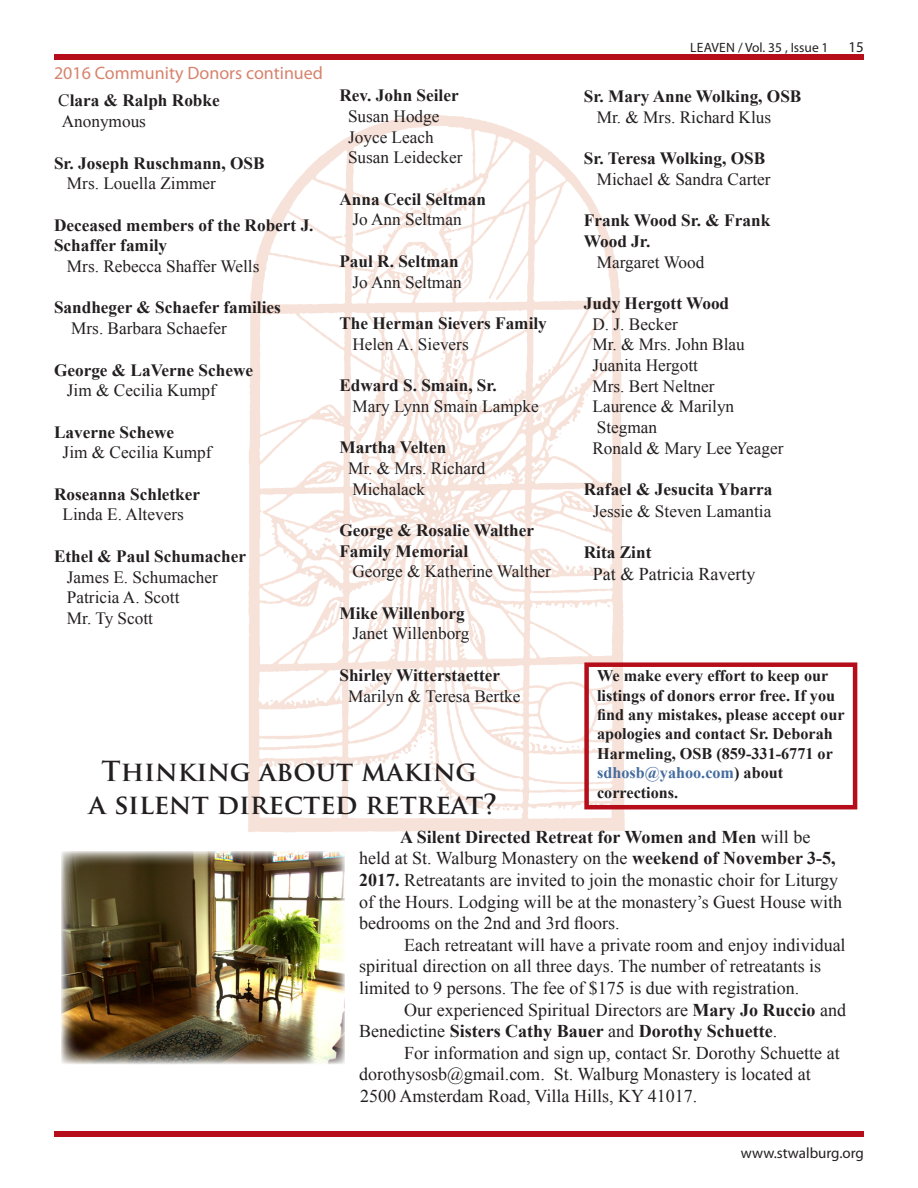
<style>
.page{position:relative;width:918px;height:1188px;background:#fff}
.page>*{position:absolute;margin:0;border:0;box-sizing:border-box;transform-origin:0 0}
.t1{font:700 27px/32.4px "Trajan Pro";color:#231f20;text-align:center}
.t2{font:18px/21.6px "Times New Roman";color:#231f20}
.t3{font:18px "Myriad Pro";color:#d7836d}
.t4{font:17.25px/20.7px "Times New Roman";color:#231f20}
.t5{font:700 17.25px/20.7px "Times New Roman";color:#231f20}
.t6{font:700 16.2px/19.5px "Times New Roman";color:#231f20}
.t7{font:15px "Myriad Pro";color:#231f20}
.t8{font:13.5px "Myriad Pro";color:#231f20}
.s1{font-weight:400}
.s2{color:#456c9f}
.s3{font-weight:700}
</style>
<div class="page">
<div style="left:54px;top:54px;width:810px;height:6px;background:#b50e1a"></div>
<div style="left:54px;top:1131px;width:810px;height:6px;background:#b50e1a"></div>
<img style="left:248px;top:115px;width:384px;height:717px">
<div style="left:584px;top:662px;width:273px;height:147px;border:4px solid #b50e1a"></div>
<img style="left:61px;top:851px;width:284px;height:213px">
<p class="t3" style="left:54px;top:62px;width:271px">2016 Community Donors continued</p>
<p class="t8" style="left:690px;top:39px;width:140px">Leaven / Vol. 35 , Issue 1</p>
<p class="t7" style="left:849px;top:37px;width:17px">15</p>
<p class="t5" style="left:339px;top:85px;width:121px">Rev. John Seiler</p>
<p class="t4" style="left:348px;top:106px;width:116px">Susan Hodge<br>Joyce Leach<br>Susan Leidecker</p>
<p class="t5" style="left:339px;top:188px;width:148px">Anna Cecil Seltman</p>
<p class="t4" style="left:352px;top:209px;width:111px">Jo Ann Seltman</p>
<p class="t5" style="left:339px;top:250px;width:121px">Paul R. Seltman</p>
<p class="t4" style="left:352px;top:271px;width:111px">Jo Ann Seltman</p>
<p class="t5" style="left:339px;top:312px;width:209px">The Herman Sievers Family</p>
<p class="t4" style="left:352px;top:333px;width:118px">Helen A. Sievers</p>
<p class="t5" style="left:339px;top:375px;width:159px">Edward S. Smain, Sr.</p>
<p class="t4" style="left:352px;top:395px;width:188px">Mary Lynn Smain Lampke</p>
<p class="t5" style="left:339px;top:437px;width:108px">Martha Velten</p>
<p class="t4" style="left:348px;top:457px;width:139px">Mr. &amp; Mrs. Richard<br>Michalack</p>
<p class="t5" style="left:339px;top:519px;width:196px">George &amp; Rosalie Walther<br>Family Memorial</p>
<p class="t4" style="left:352px;top:561px;width:200px">George &amp; Katherine Walther</p>
<p class="t5" style="left:339px;top:602px;width:127px">Mike Willenborg</p>
<p class="t4" style="left:352px;top:623px;width:119px">Janet Willenborg</p>
<p class="t5" style="left:339px;top:664px;width:162px">Shirley Witterstaetter</p>
<p class="t4" style="left:348px;top:685px;width:174px">Marilyn &amp; Teresa Bertke</p>
<p class="t5" style="left:584px;top:85px;width:219px">Sr. Mary Anne Wolking, OSB</p>
<p class="t4" style="left:597px;top:106px;width:176px">Mr. &amp; Mrs. Richard Klus</p>
<p class="t5" style="left:584px;top:148px;width:183px">Sr. Teresa Wolking, OSB</p>
<p class="t4" style="left:597px;top:168px;width:175px">Michael &amp; Sandra Carter</p>
<p class="t5" style="left:584px;top:210px;width:188px">Frank Wood Sr. &amp; Frank<br>Wood Jr.</p>
<p class="t4" style="left:597px;top:251px;width:109px">Margaret Wood</p>
<p class="t5" style="left:584px;top:292px;width:147px">Judy Hergott Wood</p>
<p class="t4" style="left:592px;top:313px;width:193px">D. J. Becker<br>Mr. &amp; Mrs. John Blau<br>Juanita Hergott<br>Mrs. Bert Neltner<br>Laurence &amp; Marilyn<br>Stegman<br>Ronald &amp; Mary Lee Yeager</p>
<p class="t5" style="left:584px;top:479px;width:190px">Rafael &amp; Jesucita Ybarra</p>
<p class="t4" style="left:593px;top:500px;width:180px">Jessie &amp; Steven Lamantia</p>
<p class="t5" style="left:584px;top:542px;width:69px">Rita Zint</p>
<p class="t2" style="left:593px;top:563px;width:164px">Pat &amp; Patricia Raverty</p>
<p class="t5" style="left:58px;top:90px;width:163px"><span class="s1">C</span>lara &amp; Ralph Robke<br><span class="s1">Anonymous</span></p>
<p class="t5" style="left:54px;top:152px;width:212px">Sr. Joseph Ruschmann, OSB</p>
<p class="t4" style="left:67px;top:173px;width:151px">Mrs. Louella Zimmer</p>
<p class="t5" style="left:54px;top:214px;width:261px">Deceased members of the Robert J.<br>Schaffer family</p>
<p class="t4" style="left:67px;top:256px;width:194px">Mrs. Rebecca Shaffer Wells</p>
<p class="t5" style="left:54px;top:297px;width:228px">Sandheger &amp; Schaefer families</p>
<p class="t4" style="left:71px;top:318px;width:157px">Mrs. Barbara Schaefer</p>
<p class="t5" style="left:54px;top:359px;width:201px">George &amp; LaVerne Schewe</p>
<p class="t4" style="left:67px;top:380px;width:151px">Jim &amp; Cecilia Kumpf</p>
<p class="t5" style="left:54px;top:421px;width:122px">Laverne Schewe</p>
<p class="t4" style="left:63px;top:442px;width:151px">Jim &amp; Cecilia Kumpf</p>
<p class="t5" style="left:54px;top:483px;width:148px">Roseanna Schletker</p>
<p class="t4" style="left:63px;top:504px;width:123px">Linda E. Altevers</p>
<p class="t5" style="left:54px;top:545px;width:194px">Ethel &amp; Paul Schumacher</p>
<p class="t4" style="left:67px;top:566px;width:152px">James E. Schumacher<br>Patricia A. Scott<br>Mr. Ty Scott</p>
<p class="t6" style="left:597px;top:666px;width:249px">We make every effort to keep our listings of donors error free. If you find any mistakes, please accept our apologies and contact Sr. Deborah<br>Harmeling, OSB (859-331-6771 or <span class="s2">sdhosb@yahoo.com</span>) about corrections.</p>
<h1 class="t1" style="left:89px;top:756px;width:410px">Thinking about making<br>a silent directed retreat?</h1>
<p class="t2" style="left:359px;top:826px;width:484px;text-indent:41px"><span class="s3">A Silent Directed Retreat for Women and Men</span> will be held at St. Walburg Monastery on the <span class="s3">weekend of November 3-5, 2017.</span> Retreatants are invited to join the monastic choir for Liturgy of the Hours. Lodging will be at the monastery’s Guest House with bedrooms on the 2nd and 3rd floors.</p>
<p class="t2" style="left:359px;top:934px;width:488px;text-indent:45px">Each retreatant will have a private room and enjoy individual spiritual direction on all three days. The number of retreatants is limited to 9 persons. The fee of $175 is due with registration.</p>
<p class="t2" style="left:359px;top:998px;width:488px;text-indent:45px">Our experienced Spiritual Directors are <span class="s3">Mary Jo Ruccio</span> and<br>Benedictine <span class="s3">Sisters Cathy Bauer</span> and <span class="s3">Dorothy Schuette</span>.</p>
<p class="t2" style="left:359px;top:1042px;width:482px;text-indent:45px">For information and sign up, contact Sr. Dorothy Schuette at dorothysosb@gmail.com. St. Walburg Monastery is located at<br>2500 Amsterdam Road, Villa Hills, KY 41017.</p>
<p class="t7" style="left:741px;top:1144px;width:125px">www.stwalburg.org</p>
</div>
